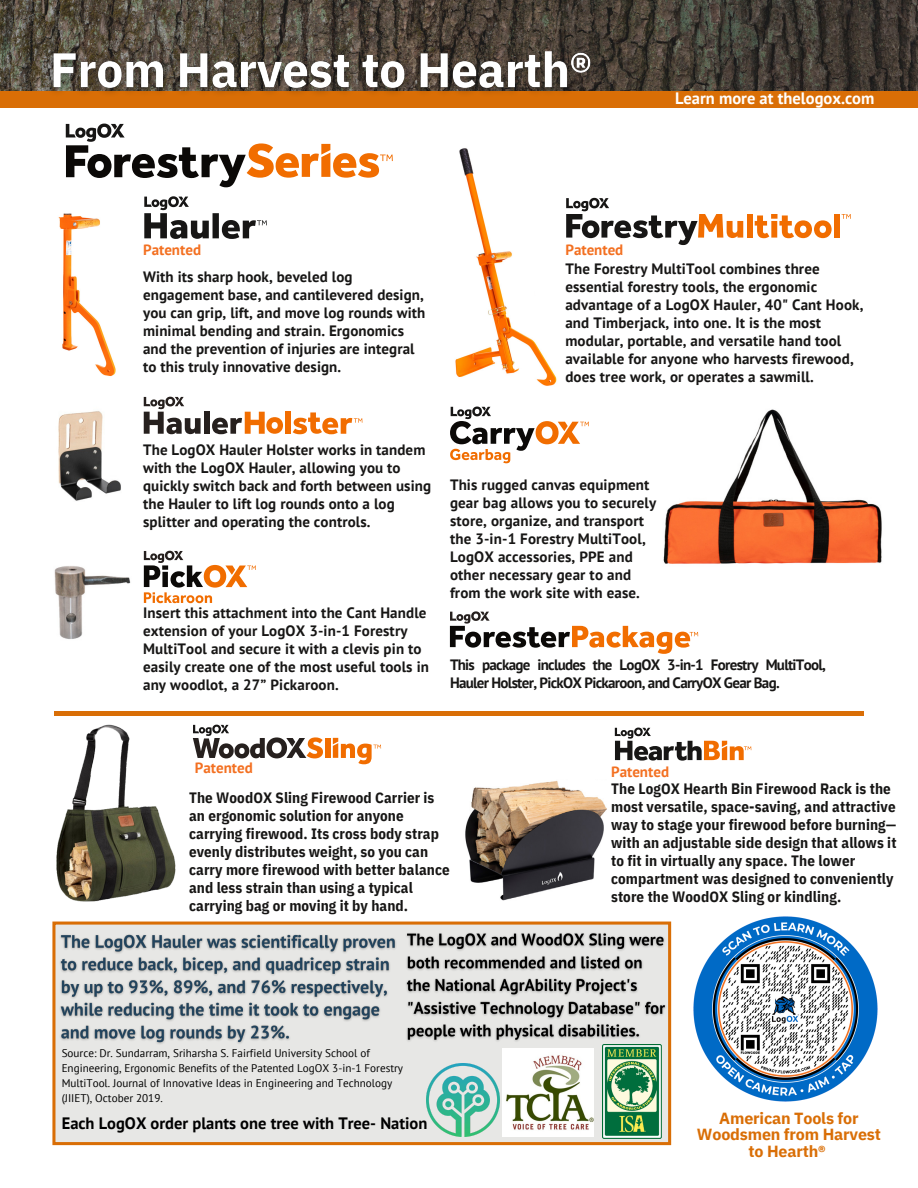
<style>
.page{position:relative;width:918px;height:1188px;background:#fff}
.page>*{position:absolute;margin:0;border:0;box-sizing:border-box;transform-origin:0 0}
.t1{font:700 16.5px "PT Sans";color:#000}
.t2{font:700 16.5px "PT Sans";color:#fff}
.t3{font:700 16.05px/16.8px "IBM Plex Sans";letter-spacing:-.01em;color:#d96e06;text-align:center}
.t4{font:700 15px/18px "PT Sans";letter-spacing:.01em;color:#171615}
.t5{font:700 15px/18px "IBM Plex Sans Cond";letter-spacing:.01em;color:#171615}
.t6{font:700 15px/18px "PT Sans";letter-spacing:-.045em;color:#171615}
.t7{font:700 15px "PT Sans";color:#f37021}
.t8{font:11.1px/15.3px "PT Sans";color:#000}
</style>
<div class="page">
<div style="left:0;top:90px;width:918px;height:18px;background:#d96e06"></div>
<svg style="left:52px;top:922px;width:619px;height:223px;fill:#e7e7e5"></svg>
<img style="left:465px;top:780px;width:142px;height:120px">
<div style="left:54px;top:711px;width:810px;height:5px;background:#d96e06"></div>
<img style="left:56px;top:724px;width:120px;height:178px">
<img style="left:0;top:0;width:918px;height:90px">
<svg style="left:66px;top:124px;width:327px;height:63px"></svg>
<img style="left:58px;top:213px;width:58px;height:164px">
<svg style="left:144px;top:196px;width:123px;height:43px"></svg>
<img style="left:663px;top:409px;width:219px;height:155px">
<svg style="left:450px;top:407px;width:139px;height:56px"></svg>
<img style="left:58px;top:411px;width:63px;height:90px">
<svg style="left:144px;top:397px;width:57px;height:37px"></svg>
<div style="left:204px;top:412px;width:5px;height:22px;background:#26201e"></div>
<svg style="left:212px;top:412px;width:71px;height:22px"></svg>
<div style="left:285px;top:412px;width:6px;height:22px;background:#f16d00"></div>
<svg style="left:293px;top:412px;width:69px;height:22px"></svg>
<img style="left:455px;top:148px;width:102px;height:238px">
<svg style="left:842px;top:214px;width:9px;height:5px"></svg>
<svg style="left:566px;top:198px;width:177px;height:47px"></svg>
<div style="left:747px;top:214px;width:6px;height:24px;background:#f16d00"></div>
<svg style="left:755px;top:214px;width:77px;height:24px"></svg>
<div style="left:834px;top:214px;width:6px;height:24px;background:#f16d00"></div>
<img style="left:54px;top:566px;width:77px;height:73px">
<svg style="left:144px;top:551px;width:112px;height:52px"></svg>
<svg style="left:193px;top:725px;width:130px;height:33px"></svg>
<div style="left:325px;top:738px;width:5px;height:20px;background:#f16d00"></div>
<svg style="left:333px;top:738px;width:48px;height:26px"></svg>
<svg style="left:450px;top:611px;width:248px;height:43px"></svg>
<svg style="left:615px;top:728px;width:136px;height:33px"></svg>
<img style="left:503px;top:1049px;width:91px;height:88px">
<img style="left:602px;top:1047px;width:60px;height:92px">
<img style="left:693px;top:917px;width:185px;height:184px">
<img style="left:426px;top:1064px;width:74px;height:73px">
<img style="left:56px;top:927px;width:344px;height:123px">
<img style="left:38px;top:26px;width:576px;height:67px">
<img style="left:402px;top:926px;width:269px;height:121px">
<p class="t2" style="left:675px;top:87px;width:201px">Learn more at thelogox.com</p>
<p class="t7" style="left:143px;top:240px;width:59px">Patented</p>
<p class="t7" style="left:565px;top:240px;width:59px">Patented</p>
<p class="t4" style="left:143px;top:267px;width:284px">With its sharp hook, beveled log engagement base, and cantilevered design, you can grip, lift, and move log rounds with minimal bending and strain. Ergonomics and the prevention of injuries are integral to this truly innovative design.</p>
<p class="t4" style="left:565px;top:259px;width:300px">The Forestry MultiTool combines three essential forestry tools, the ergonomic advantage of a LogOX Hauler, 40" Cant Hook, and Timberjack, into one. It is the most modular, portable, and versatile hand tool available for anyone who harvests firewood, does tree work, or operates a sawmill.</p>
<p class="t4" style="left:143px;top:441px;width:290px">The LogOX Hauler Holster works in tandem with the LogOX Hauler, allowing you to quickly switch back and forth between using the Hauler to lift log rounds onto a log splitter and operating the controls.</p>
<p class="t4" style="left:143px;top:604px;width:287px">Insert this attachment into the Cant Handle extension of your LogOX 3-in-1 Forestry MultiTool and secure it with a clevis pin to easily create one of the most useful tools in any woodlot, a 27” Pickaroon.</p>
<p class="t4" style="left:450px;top:475px;width:208px">This rugged canvas equipment gear bag allows you to securely store, organize, and transport the 3-in-1 Forestry MultiTool,<br>LogOX accessories, PPE and other necessary gear to and from the work site with ease.</p>
<p class="t6" style="left:450px;top:656px;width:378px">This package includes the LogOX 3-in-1 Forestry MultiTool,<br>Hauler Holster, PickOX Pickaroon, and CarryOX Gear Bag.</p>
<p class="t7" style="left:195px;top:758px;width:59px">Patented</p>
<p class="t7" style="left:611px;top:761px;width:59px">Patented</p>
<p class="t5" style="left:189px;top:788px;width:262px">The WoodOX Sling Firewood Carrier is an ergonomic solution for anyone carrying firewood. Its cross body strap evenly distributes weight, so you can carry more firewood with better balance and less strain than using a typical carrying bag or moving it by hand.</p>
<p class="t8" style="left:62px;top:1045px;width:343px">Source: Dr. Sundarram, Sriharsha S. Fairfield University School of Engineering, Ergonomic Benefits of the Patented LogOX 3-in-1 Forestry MultiTool. Journal of Innovative Ideas in Engineering and Technology (JIIET), October 2019.</p>
<p class="t1" style="left:62px;top:1112px;width:367px">Each LogOX order plants one tree with Tree- Nation</p>
<p class="t5" style="left:611px;top:779px;width:287px">The LogOX Hearth Bin Firewood Rack is the most versatile, space-saving, and attractive way to stage your firewood before burning— with an adjustable side design that allows it to fit in virtually any space. The lower compartment was designed to conveniently store the WoodOX Sling or kindling.</p>
<p class="t3" style="left:697px;top:1109px;width:186px">American Tools for<br>Woodsmen from Harvest to Hearth®</p>
</div>
